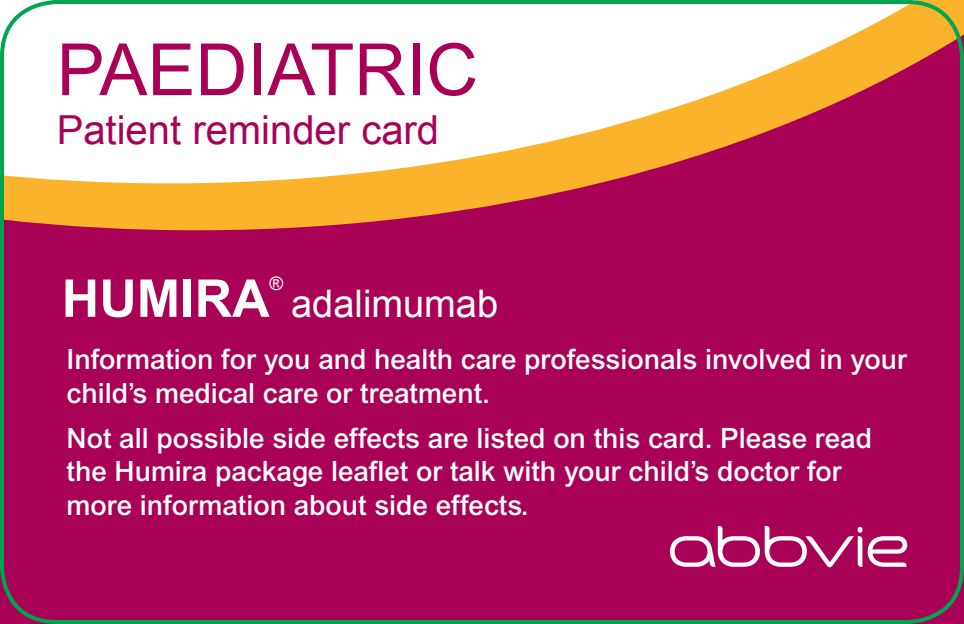
<style>
.page{position:relative;width:964px;height:624px;background:#fff}
.page>*{position:absolute;margin:0;border:0;box-sizing:border-box;transform-origin:0 0}
.ParaStyle01-Leading{font:72px "Arial";color:#a90156}
.ParaStyle01-Leading-2{font:700 52px "Arial";color:#fff}
.ParaStyle01-Leading-3{font:40px "Arial";color:#a90156}
.ParaStyle01-Leading-4{font:38px "Arial";color:#fff}
.ParaStyle01-Leading-5{font:500 28px/33.6px "Arial";color:#fff}
.ParaStyle01-Leading-6{font:18.8px "Arial";color:#fff}
</style>
<div class="page">
<div style="left:0;top:248px;width:964px;height:376px;background:#a90156"></div>
<svg style="left:0;top:0;width:964px;height:248px"></svg>
<svg style="left:670px;top:526px;width:237px;height:41px"></svg>
<div style="left:0;top:0;width:964px;height:624px;border:4px solid #00a54f;border-radius:55px"></div>
<p class="ParaStyle01-Leading" style="left:57px;top:23px;width:423px">PAEDIATRIC</p>
<p class="ParaStyle01-Leading-3" style="left:57px;top:104px;width:384px">Patient reminder card</p>
<p class="ParaStyle01-Leading-2" style="left:62px;top:268px;width:209px">HUMIRA</p>
<p class="ParaStyle01-Leading-6" style="left:270px;top:271px;width:15px">®</p>
<p class="ParaStyle01-Leading-4" style="left:291px;top:278px;width:208px">adalimumab</p>
<p class="ParaStyle01-Leading-5" style="left:67px;top:342px;width:842px">Information for you and health care professionals involved in your child’s medical care or treatment.</p>
<p class="ParaStyle01-Leading-5" style="left:67px;top:421px;width:807px">Not all possible side effects are listed on this card. Please read the Humira package leaflet or talk with your child’s doctor for more information about side effects.</p>
</div>
